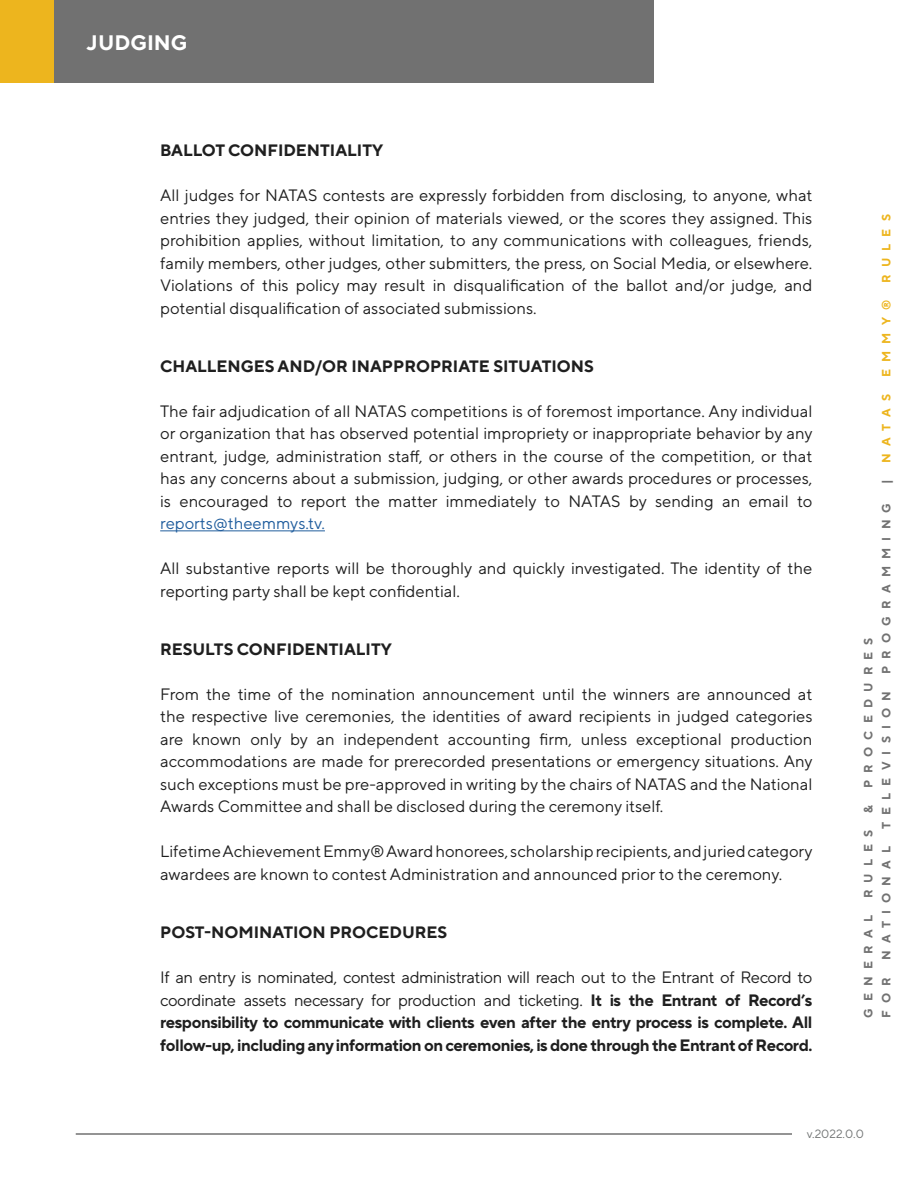
<style>
.page{position:relative;width:918px;height:1188px;background:#fff}
.page>*{position:absolute;margin:0;border:0;box-sizing:border-box;transform-origin:0 0}
.t1{font:700 21px "TT Norms Pro";color:#fff}
.t2{font:16.5px/22.5px "TT Norms Pro";color:#1f1f1f;text-align:justify}
.t3{font:700 16.5px/22.5px "TT Norms Pro";color:#1f1f1f;text-align:justify}
.t4{font:16.5px "TT Norms Pro";color:#215e9e}
.t5{font:700 12px "TT Norms Pro";letter-spacing:.6em;color:#727272}
.t6{font:700 12px "TT Norms Pro";letter-spacing:.6em;color:#edb51e}
.t7{font:12px "TT Norms Pro";color:#707373}
.s1{font-weight:400}
</style>
<div class="page">
<hr style="left:76px;top:1133px;width:716px;height:2px;background:#727272">
<div style="left:0;top:0;width:54px;height:83px;background:#edb51e"></div>
<div style="left:54px;top:0;width:599px;height:83px;background:#717171"></div>
<hr style="left:160px;top:530px;width:165px;height:1px;background:#215e9e">
<p class="t1" style="left:87px;top:29px;width:102px">JUDGING</p>
<p class="t3" style="left:160px;top:139px;width:224px">BALLOT CONFIDENTIALITY</p>
<p class="t2" style="left:160px;top:183px;width:654px">All judges for NATAS contests are expressly forbidden from disclosing, to anyone, what entries they judged, their opinion of materials viewed, or the scores they assigned. This prohibition applies, without limitation, to any communications with colleagues, friends, family members, other judges, other submitters, the press, on Social Media, or elsewhere.<br>Violations of this policy may result in disqualification of the ballot and/or judge, and potential disqualification of associated submissions.</p>
<p class="t3" style="left:160px;top:354px;width:435px">CHALLENGES AND/OR INAPPROPRIATE SITUATIONS</p>
<p class="t2" style="left:160px;top:398px;width:654px">The fair adjudication of all NATAS competitions is of foremost importance. Any individual or organization that has observed potential impropriety or inappropriate behavior by any entrant, judge, administration staff, or others in the course of the competition, or that has any concerns about a submission, judging, or other awards procedures or processes, is encouraged to report the matter immediately to NATAS by sending an email to</p>
<p class="t4" style="left:160px;top:512px;width:166px">reports@theemmys.tv.</p>
<p class="t2" style="left:160px;top:556px;width:654px">All substantive reports will be thoroughly and quickly investigated. The identity of the reporting party shall be kept confidential.</p>
<p class="t3" style="left:160px;top:638px;width:233px">RESULTS CONFIDENTIALITY</p>
<p class="t2" style="left:160px;top:682px;width:654px">From the time of the nomination announcement until the winners are announced at the respective live ceremonies, the identities of award recipients in judged categories are known only by an independent accounting firm, unless exceptional production accommodations are made for prerecorded presentations or emergency situations. Any such exceptions must be pre-approved in writing by the chairs of NATAS and the National Awards Committee and shall be disclosed during the ceremony itself.</p>
<p class="t2" style="left:160px;top:839px;width:654px">Lifetime Achievement Emmy® Award honorees, scholarship recipients, and juried category awardees are known to contest Administration and announced prior to the ceremony.</p>
<p class="t3" style="left:160px;top:921px;width:289px">POST-NOMINATION PROCEDURES</p>
<p class="t3" style="left:160px;top:965px;width:654px"><span class="s1">If an entry is nominated, contest administration will reach out to the Entrant of Record to coordinate assets necessary for production and ticketing.</span> It is the Entrant of Record’s responsibility to communicate with clients even after the entry process is complete. All follow-up, including any information on ceremonies, is done through the Entrant of Record.</p>
<p class="t5" style="left:860px;top:788px;width:152px;rotate:-90deg">PROCEDURES</p>
<p class="t5" style="left:860px;top:813px;width:9px;rotate:-90deg">&amp;</p>
<p class="t5" style="left:860px;top:898px;width:70px;rotate:-90deg">RULES</p>
<p class="t5" style="left:860px;top:1018px;width:104px;rotate:-90deg">GENERAL</p>
<p class="t6" style="left:878px;top:283px;width:70px;rotate:-90deg">RULES</p>
<p class="t6" style="left:878px;top:377px;width:79px;rotate:-90deg">EMMY®</p>
<p class="t6" style="left:878px;top:463px;width:70px;rotate:-90deg">NATAS</p>
<p class="t5" style="left:878px;top:484px;width:6px;rotate:-90deg">|</p>
<p class="t5" style="left:878px;top:674px;width:172px;rotate:-90deg">PROGRAMMING</p>
<p class="t5" style="left:878px;top:829px;width:140px;rotate:-90deg">TELEVISION</p>
<p class="t5" style="left:878px;top:960px;width:116px;rotate:-90deg">NATIONAL</p>
<p class="t5" style="left:878px;top:1018px;width:42px;rotate:-90deg">FOR</p>
<p class="t7" style="left:807px;top:1125px;width:59px">v.2022.0.0</p>
</div>
